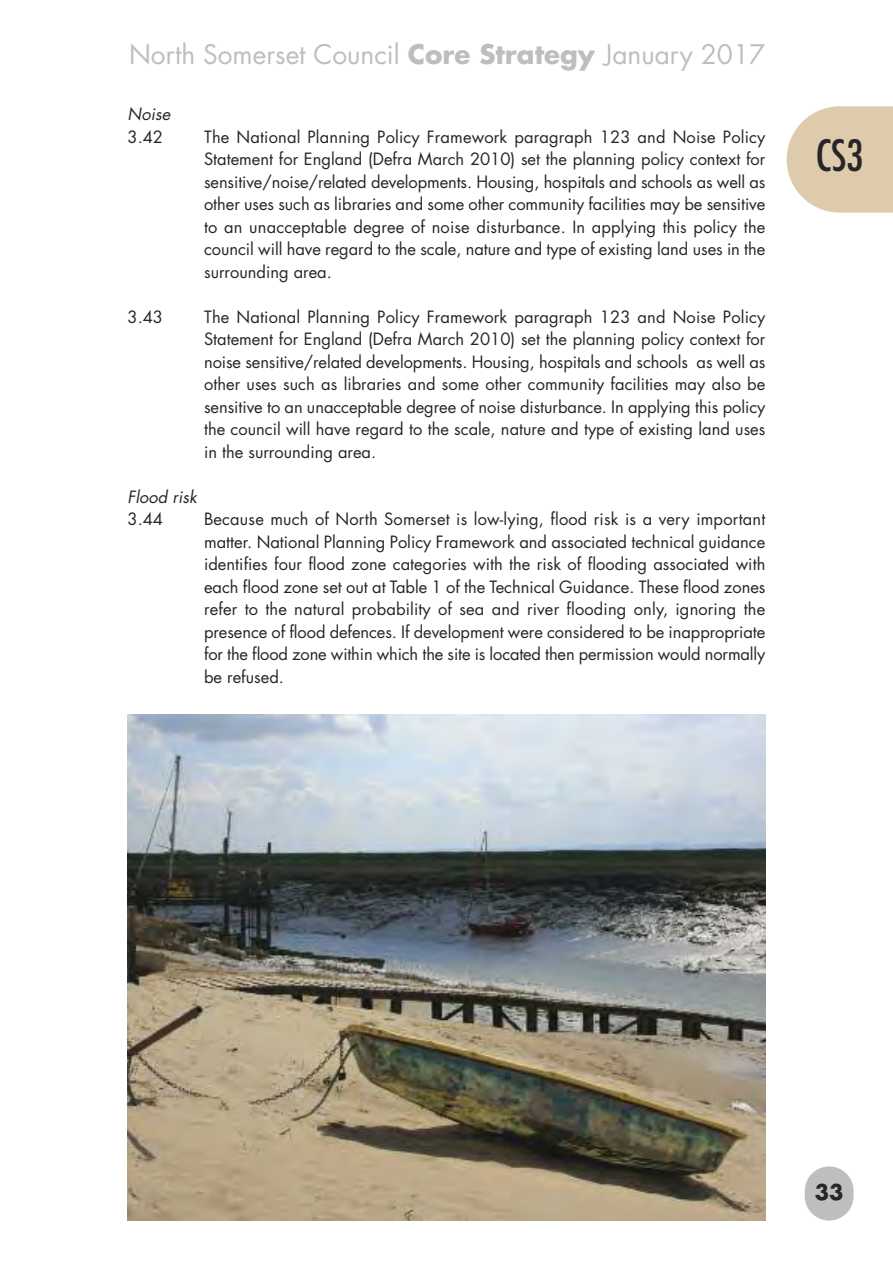
<style>
.page{position:relative;width:893px;height:1263px;background:#fff}
.page>*{position:absolute;margin:0;border:0;box-sizing:border-box;transform-origin:0 0}
.t1{font:condensed 42px "Futura LT";color:#272627}
.t2{font:26.25px "Futura LT";color:#bebebe}
.t3{font:700 21px "Futura LT";color:#272627}
.t4{font:16.5px/22.5px "Futura LT";color:#272627;text-align:justify}
.t5{font:italic 16.5px "Futura LT";color:#272627}
.s1{font-weight:700}
</style>
<div class="page">
<div style="left:805px;top:1166px;width:48px;height:54px;background:#bebebe;border-radius:24px"></div>
<svg style="left:787px;top:106px;width:106px;height:107px;background:#e0d0b5"></svg>
<img style="left:128px;top:714px;width:637px;height:506px">
<h2 class="t2" style="left:129px;top:43px;width:638px">North Somerset Council <span class="s1">Core Strategy</span> January 2017</h2>
<p class="t5" style="left:128px;top:106px;width:44px">Noise</p>
<p class="t4" style="left:128px;top:127px;width:37px">3.42</p>
<p class="t4" style="left:204px;top:127px;width:563px">The National Planning Policy Framework paragraph 123 and Noise Policy Statement for England (Defra March 2010) set the planning policy context for sensitive/noise/related developments. Housing, hospitals and schools as well as other uses such as libraries and some other community facilities may be sensitive to an unacceptable degree of noise disturbance. In applying this policy the council will have regard to the scale, nature and type of existing land uses in the surrounding area.</p>
<p class="t4" style="left:128px;top:307px;width:37px">3.43</p>
<p class="t4" style="left:204px;top:307px;width:563px">The National Planning Policy Framework paragraph 123 and Noise Policy Statement for England (Defra March 2010) set the planning policy context for noise sensitive/related developments. Housing, hospitals and schools as well as other uses such as libraries and some other community facilities may also be sensitive to an unacceptable degree of noise disturbance. In applying this policy the council will have regard to the scale, nature and type of existing land uses in the surrounding area.</p>
<p class="t5" style="left:128px;top:489px;width:71px">Flood risk</p>
<p class="t4" style="left:128px;top:509px;width:37px">3.44</p>
<p class="t4" style="left:204px;top:509px;width:563px">Because much of North Somerset is low-lying, flood risk is a very important matter. National Planning Policy Framework and associated technical guidance identifies four flood zone categories with the risk of flooding associated with each flood zone set out at Table 1 of the Technical Guidance. These flood zones refer to the natural probability of sea and river flooding only, ignoring the presence of flood defences. If development were considered to be inappropriate for the flood zone within which the site is located then permission would normally be refused.</p>
<h1 class="t1" style="left:816px;top:136px;width:49px">CS3</h1>
<p class="t3" style="left:815px;top:1182px;width:30px">33</p>
</div>
